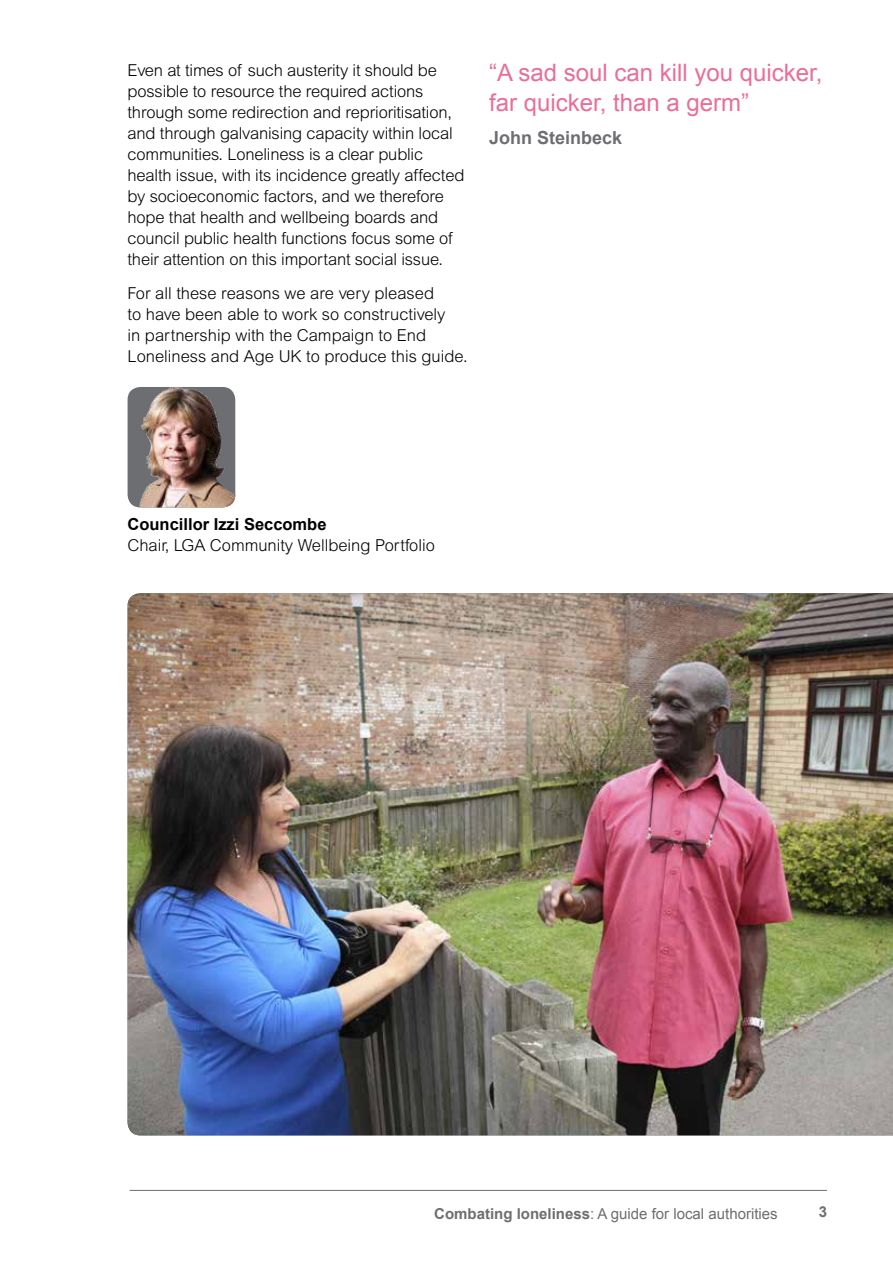
<style>
.page{position:relative;width:893px;height:1263px;background:#fff}
.page>*{position:absolute;margin:0;border:0;box-sizing:border-box;transform-origin:0 0}
.t1{font:24px/30px "Arial";color:#e96e98}
.t2{font:700 18px "Arial";color:#6d6e71}
.t3{font:300 16.5px/21px "Arial MT Std";letter-spacing:-.01em;color:#000}
.t4{font:700 16.5px "Arial";color:#000}
.t5{font:15px "Arial";color:#6d6e71}
.t6{font:700 15px "Arial";color:#6d6e71}
.s1{font-weight:700}
</style>
<div class="page">
<hr style="left:130px;top:1190px;width:697px;height:1px;background:#6d6e71">
<img style="left:128px;top:387px;width:107px;height:120px">
<img style="left:128px;top:593px;width:765px;height:542px">
<p class="t3" style="left:128px;top:59px;width:338px">Even at times of such austerity it should be possible to resource the required actions through some redirection and reprioritisation, and through galvanising capacity within local communities. Loneliness is a clear public health issue, with its incidence greatly affected by socioeconomic factors, and we therefore hope that health and wellbeing boards and council public health functions focus some of their attention on this important social issue.</p>
<p class="t3" style="left:128px;top:282px;width:342px">For all these reasons we are very pleased<br>to have been able to work so constructively<br>in partnership with the Campaign to End Loneliness and Age UK to produce this guide.</p>
<h1 class="t1" style="left:489px;top:58px;width:335px">“A sad soul can kill you quicker, far quicker, than a germ”</h1>
<p class="t2" style="left:489px;top:125px;width:135px">John Steinbeck</p>
<p class="t4" style="left:128px;top:514px;width:200px">Councillor Izzi Seccombe</p>
<p class="t3" style="left:128px;top:535px;width:309px">Chair, LGA Community Wellbeing Portfolio</p>
<p class="t5" style="left:434px;top:1203px;width:345px"><span class="s1">Combating loneliness</span>: A guide for local authorities</p>
<p class="t6" style="left:819px;top:1202px;width:10px">3</p>
</div>
